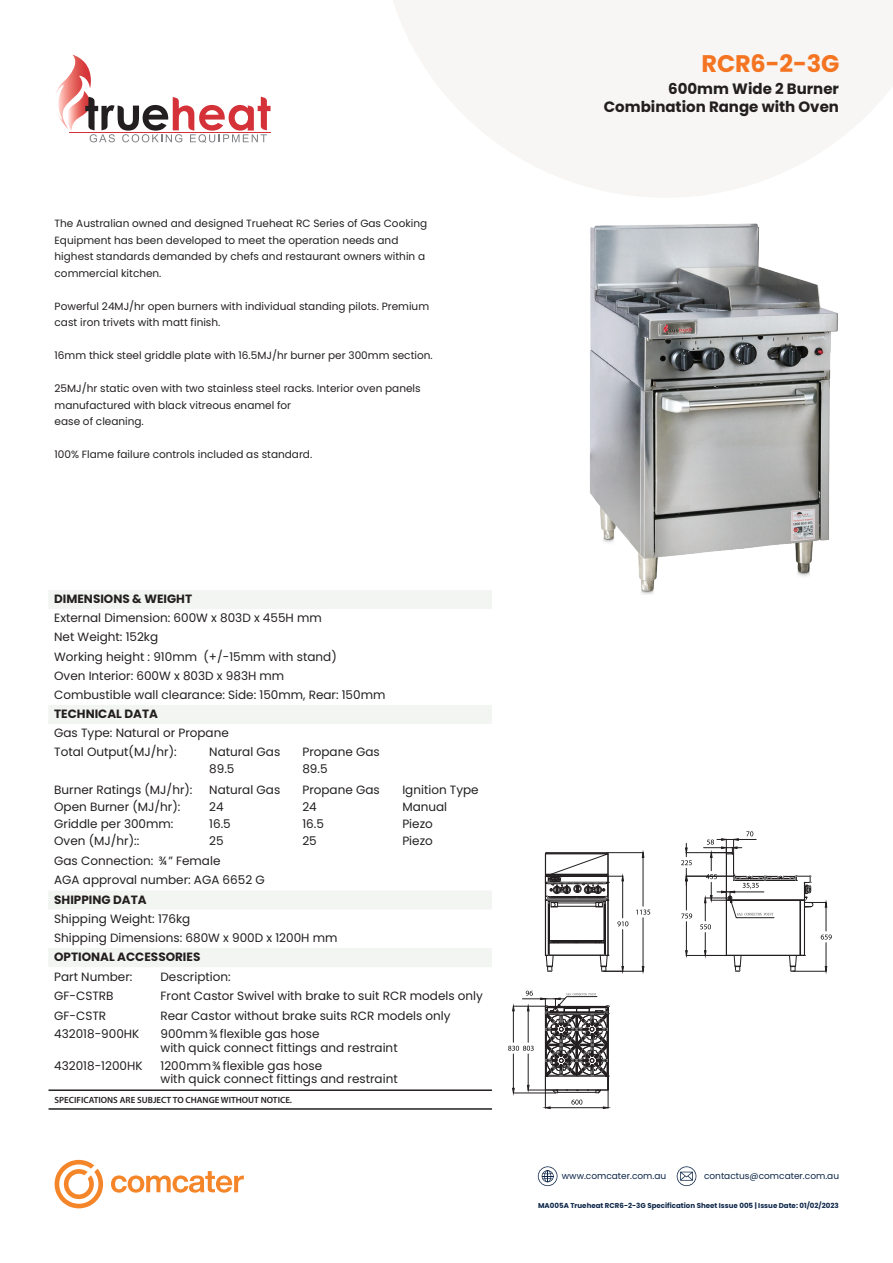
<style>
.page{position:relative;width:893px;height:1263px;background:#fff}
.page>*{position:absolute;margin:0;border:0;box-sizing:border-box;transform-origin:0 0}
.t1{font:700 24px "Poppins";letter-spacing:-.005em;color:#f47421}
.t2{font:700 15px/18px "Poppins";color:#231f20;text-align:right}
.t3{font:12px/19.2px "Poppins";color:#231f20}
.t4{font:700 12px "Poppins";color:#231f20}
.t5{font:10.5px/16.5px "Poppins";color:#231f20}
.t6{font:600 9px "Myriad Pro";color:#231f20}
.t7{font:9px "Poppins";color:#0e2749}
.t8{font:700 7.05px "Poppins";color:#0e2749}
</style>
<div class="page">
<svg style="left:393px;top:0;width:500px;height:197px;fill:#f7f6f4"></svg>
<svg style="left:538px;top:1166px;width:19px;height:20px"></svg>
<svg style="left:677px;top:1166px;width:19px;height:20px"></svg>
<svg style="left:55px;top:1160px;width:189px;height:48px"></svg>
<hr style="left:49px;top:1089px;width:443px;height:2px;background:#231f20">
<hr style="left:49px;top:1108px;width:443px;height:2px;background:#231f20">
<svg style="left:56px;top:54px;width:215px;height:89px"></svg>
<img style="left:590px;top:223px;width:248px;height:372px">
<svg style="left:508px;top:831px;width:324px;height:279px"></svg>
<svg style="left:49px;top:590px;width:443px;height:134px"></svg>
<svg style="left:49px;top:891px;width:443px;height:76px"></svg>
<p class="t5" style="left:55px;top:215px;width:374px">The Australian owned and designed Trueheat RC Series of Gas Cooking Equipment has been developed to meet the operation needs and highest standards demanded by chefs and restaurant owners within a commercial kitchen.</p>
<p class="t5" style="left:55px;top:298px;width:376px">Powerful 24MJ/hr open burners with individual standing pilots. Premium cast iron trivets with matt finish.</p>
<p class="t5" style="left:55px;top:347px;width:380px">16mm thick steel griddle plate with 16.5MJ/hr burner per 300mm section.</p>
<p class="t5" style="left:55px;top:380px;width:368px">25MJ/hr static oven with two stainless steel racks. Interior oven panels manufactured with black vitreous enamel for<br>ease of cleaning.</p>
<p class="t5" style="left:55px;top:446px;width:259px">100% Flame failure controls included as standard.</p>
<p class="t4" style="left:54px;top:592px;width:139px">DIMENSIONS &amp; WEIGHT</p>
<p class="t3" style="left:54px;top:608px;width:333px">External Dimension: 600W x 803D x 455H mm<br>Net Weight: 152kg<br>Working height : 910mm (+/-15mm with stand)<br>Oven Interior: 600W x 803D x 983H mm<br>Combustible wall clearance: Side: 150mm, Rear: 150mm</p>
<p class="t4" style="left:54px;top:707px;width:105px">TECHNICAL DATA</p>
<p class="t3" style="left:54px;top:723px;width:176px">Gas Type: Natural or Propane<br>Total Output(MJ/hr):</p>
<p class="t3" style="left:209px;top:743px;width:73px">Natural Gas</p>
<p class="t3" style="left:302px;top:743px;width:79px">Propane Gas</p>
<p class="t3" style="left:209px;top:759px;width:27px">89.5</p>
<p class="t3" style="left:302px;top:759px;width:27px">89.5</p>
<p class="t3" style="left:54px;top:780px;width:140px">Burner Ratings (MJ/hr):</p>
<p class="t3" style="left:209px;top:780px;width:73px">Natural Gas</p>
<p class="t3" style="left:302px;top:780px;width:79px">Propane Gas</p>
<p class="t3" style="left:402px;top:780px;width:78px">Ignition Type</p>
<p class="t3" style="left:54px;top:797px;width:128px">Open Burner (MJ/hr):</p>
<p class="t3" style="left:209px;top:797px;width:16px">24</p>
<p class="t3" style="left:302px;top:797px;width:16px">24</p>
<p class="t3" style="left:402px;top:797px;width:46px">Manual</p>
<p class="t3" style="left:54px;top:815px;width:121px">Griddle per 300mm:</p>
<p class="t3" style="left:209px;top:815px;width:23px">16.5</p>
<p class="t3" style="left:302px;top:815px;width:23px">16.5</p>
<p class="t3" style="left:402px;top:815px;width:32px">Piezo</p>
<p class="t3" style="left:54px;top:831px;width:87px">Oven (MJ/hr)::</p>
<p class="t3" style="left:209px;top:831px;width:16px">25</p>
<p class="t3" style="left:302px;top:831px;width:16px">25</p>
<p class="t3" style="left:402px;top:831px;width:32px">Piezo</p>
<p class="t3" style="left:54px;top:851px;width:212px">Gas Connection: ¾” Female<br>AGA approval number: AGA 6652 G</p>
<p class="t4" style="left:54px;top:892px;width:94px">SHIPPING DATA</p>
<p class="t3" style="left:54px;top:909px;width:285px">Shipping Weight: 176kg<br>Shipping Dimensions: 680W x 900D x 1200H mm</p>
<p class="t4" style="left:54px;top:950px;width:148px">OPTIONAL ACCESSORIES</p>
<p class="t3" style="left:54px;top:967px;width:80px">Part Number:</p>
<p class="t3" style="left:160px;top:967px;width:72px">Description:</p>
<p class="t3" style="left:54px;top:986px;width:61px">GF-CSTRB</p>
<p class="t3" style="left:160px;top:986px;width:324px">Front Castor Swivel with brake to suit RCR models only</p>
<p class="t3" style="left:54px;top:1006px;width:54px">GF-CSTR</p>
<p class="t3" style="left:160px;top:1006px;width:292px">Rear Castor without brake suits RCR models only</p>
<p class="t3" style="left:54px;top:1024px;width:87px">432018-900HK</p>
<p class="t3" style="left:161px;top:1027px;width:239px;line-height:13.8px">900mm ¾ flexible gas hose<br>with quick connect fittings and restraint</p>
<p class="t3" style="left:54px;top:1056px;width:90px">432018-1200HK</p>
<p class="t3" style="left:161px;top:1058px;width:239px;line-height:13.8px">1200mm ¾ flexible gas hose<br>with quick connect fittings and restraint</p>
<p class="t6" style="left:54px;top:1094px;width:239px">SPECIFICATIONS ARE SUBJECT TO CHANGE WITHOUT NOTICE.</p>
<h1 class="t1" style="left:701px;top:50px;width:140px">RCR6-2-3G</h1>
<p class="t2" style="left:604px;top:80px;width:237px">600mm Wide 2 Burner<br>Combination Range with Oven</p>
<p class="t7" style="left:562px;top:1171px;width:106px">www.comcater.com.au</p>
<p class="t7" style="left:704px;top:1171px;width:137px">contactus@comcater.com.au</p>
<p class="t8" style="left:538px;top:1201px;width:302px">MA005A Trueheat RCR6-2-3G Specification Sheet Issue 005 | Issue Date: 01/02/2023</p>
</div>
